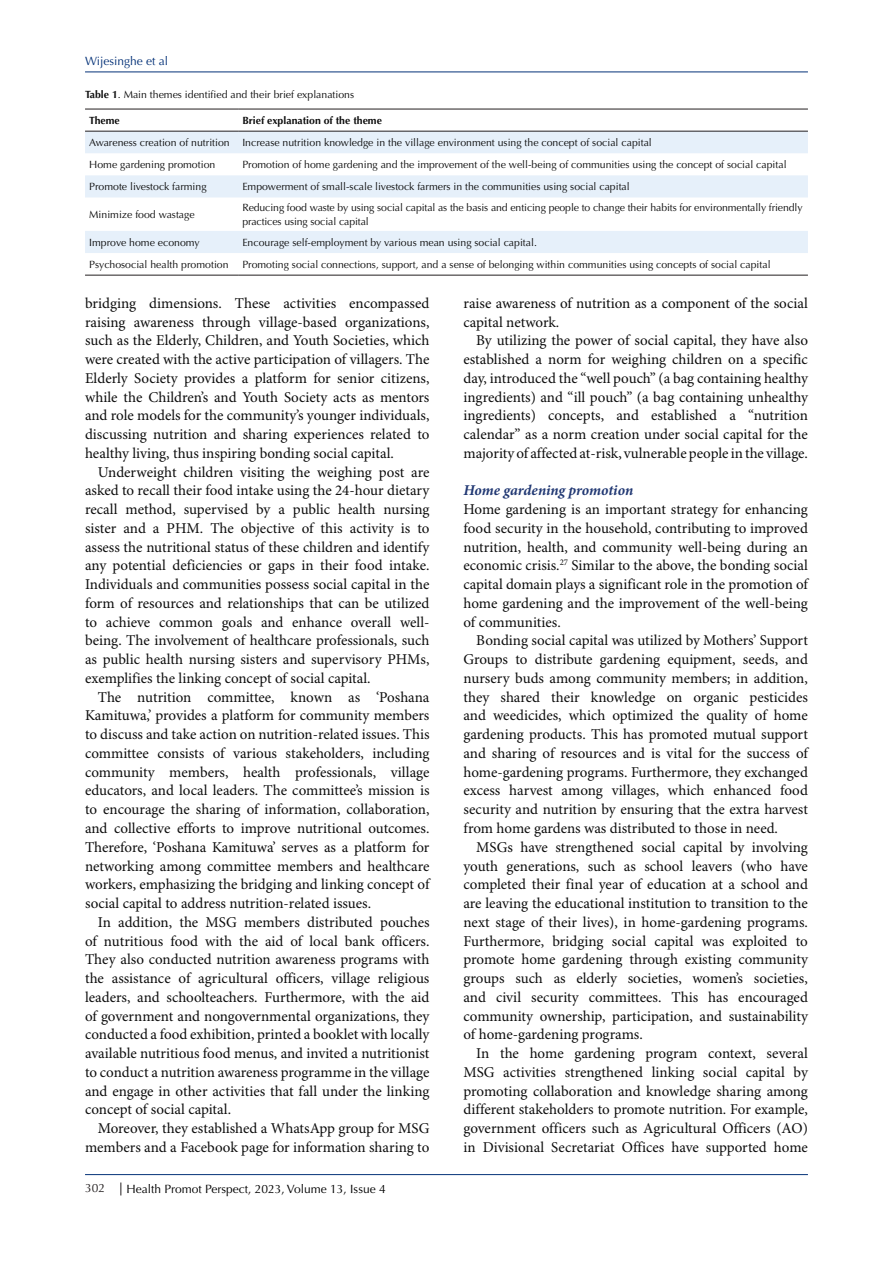
<style>
.page{position:relative;width:893px;height:1263px;background:#fff}
.page>*{position:absolute;margin:0;border:0;box-sizing:border-box;transform-origin:0 0}
.t1{font:15px/18.8px "Minion Pro";color:#0d0d0d;text-align:justify}
.t2{font:italic 700 15px "Minion Pro";letter-spacing:-.005em;color:#213873}
.t3{font:12px "Optima LT Std";color:#000}
.t4{font:12px "Optima LT Std";color:#053278}
.t5{font:12px "Optima LT Std";color:#231f20}
.t6{font:10.5px/13.5px "Optima LT Std";color:#0d0d0d}
.t7{font:700 10.5px "Optima LT Std";color:#0d0d0d}
.s1{font-weight:700}
.s2{color:#150000}
</style>
<div class="page">
<hr style="left:85px;top:72px;width:723px;height:1px;background:#053278">
<hr style="left:85px;top:1174px;width:723px;height:1px;background:#053278">
<svg style="left:120px;top:1182px;width:1px;height:13px"></svg>
<svg style="left:85px;top:132px;width:723px;height:121px;fill:#e6f0fa"></svg>
<hr style="left:85px;top:109px;width:153px;height:1px;background:#231f20">
<hr style="left:238px;top:109px;width:570px;height:1px;background:#231f20">
<hr style="left:85px;top:131px;width:153px;height:1px;background:#231f20">
<hr style="left:238px;top:131px;width:570px;height:1px;background:#231f20">
<hr style="left:85px;top:275px;width:153px;height:1px;background:#231f20">
<hr style="left:238px;top:275px;width:570px;height:1px;background:#231f20">
<p class="t4" style="left:85px;top:54px;width:85px">Wijesinghe et al</p>
<p class="t6" style="left:85px;top:88px;width:271px"><span class="s1">Table 1</span>. Main themes identified and their brief explanations</p>
<p class="t7" style="left:89px;top:114px;width:32px">Theme</p>
<p class="t7" style="left:242px;top:114px;width:141px">Brief explanation of the theme</p>
<p class="t6" style="left:89px;top:136px;width:142px">Awareness creation of nutrition</p>
<p class="t6" style="left:242px;top:136px;width:411px">Increase nutrition knowledge in the village environment using the concept of social capital</p>
<p class="t6" style="left:89px;top:158px;width:128px">Home gardening promotion</p>
<p class="t6" style="left:242px;top:158px;width:546px">Promotion of home gardening and the improvement of the well-being of communities using the concept of social capital</p>
<p class="t6" style="left:89px;top:180px;width:119px">Promote livestock farming</p>
<p class="t6" style="left:242px;top:180px;width:389px">Empowerment of small-scale livestock farmers in the communities using social capital</p>
<p class="t6" style="left:89px;top:208px;width:107px">Minimize food wastage</p>
<p class="t6" style="left:242px;top:201px;width:562px">Reducing food waste by using social capital as the basis and enticing people to change their habits for environmentally friendly practices using social capital</p>
<p class="t6" style="left:89px;top:236px;width:112px">Improve home economy</p>
<p class="t6" style="left:242px;top:236px;width:296px">Encourage self-employment by various mean using social capital.</p>
<p class="t6" style="left:89px;top:258px;width:141px">Psychosocial health promotion</p>
<p class="t6" style="left:242px;top:258px;width:530px">Promoting social connections, support, and a sense of belonging within communities using concepts of social capital</p>
<p class="t1" style="left:85px;top:294px;width:346px">bridging dimensions. These activities encompassed raising awareness through village-based organizations, such as the Elderly, Children, and Youth Societies, which were created with the active participation of villagers. The Elderly Society provides a platform for senior citizens, while the Children’s and Youth Society acts as mentors and role models for the community’s younger individuals, discussing nutrition and sharing experiences related to healthy living, thus inspiring bonding social capital.</p>
<p class="t1" style="left:85px;top:463px;width:346px;text-indent:13px">Underweight children visiting the weighing post are asked to recall their food intake using the 24-hour dietary recall method, supervised by a public health nursing sister and a PHM. The objective of this activity is to assess the nutritional status of these children and identify any potential deficiencies or gaps in their food intake.<br>Individuals and communities possess social capital in the form of resources and relationships that can be utilized to achieve common goals and enhance overall well&shy;being. The involvement of healthcare professionals, such as public health nursing sisters and supervisory PHMs, exemplifies the linking concept of social capital.</p>
<p class="t1" style="left:85px;top:688px;width:346px;text-indent:13px">The nutrition committee, known as ‘Poshana Kamituwa,’ provides a platform for community members to discuss and take action on nutrition-related issues. This committee consists of various stakeholders, including community members, health professionals, village educators, and local leaders. The committee’s mission is to encourage the sharing of information, collaboration, and collective efforts to improve nutritional outcomes.<br>Therefore, ‘Poshana Kamituwa’ serves as a platform for networking among committee members and healthcare workers, emphasizing the bridging and linking concept of social capital to address nutrition-related issues.</p>
<p class="t1" style="left:85px;top:913px;width:346px;text-indent:13px">In addition, the MSG members distributed pouches of nutritious food with the aid of local bank officers.<br>They also conducted nutrition awareness programs with the assistance of agricultural officers, village religious leaders, and schoolteachers. Furthermore, with the aid of government and nongovernmental organizations, they conducted a food exhibition, printed a booklet with locally available nutritious food menus, and invited a nutritionist to conduct a nutrition awareness programme in the village and engage in other activities that fall under the linking concept of social capital.</p>
<p class="t1" style="left:85px;top:1119px;width:346px;text-align:right">Moreover, they established a WhatsApp group for MSG members and a Facebook page for information sharing to</p>
<p class="t5" style="left:85px;top:1180px;width:22px">302</p>
<p class="t3" style="left:126px;top:1182px;width:261px">Health Promot Perspect<span class="s2">,</span> 2023, Volume 13, Issue 4</p>
<p class="t1" style="left:463px;top:294px;width:346px">raise awareness of nutrition as a component of the social capital network.</p>
<p class="t1" style="left:463px;top:332px;width:346px;text-indent:13px">By utilizing the power of social capital, they have also established a norm for weighing children on a specific day, introduced the “well pouch” (a bag containing healthy ingredients) and “ill pouch” (a bag containing unhealthy ingredients) concepts, and established a “nutrition calendar” as a norm creation under social capital for the majority of affected at-risk, vulnerable people in the village.</p>
<p class="t2" style="left:463px;top:480px;width:171px">Home gardening promotion</p>
<p class="t1" style="left:463px;top:501px;width:346px">Home gardening is an important strategy for enhancing food security in the household, contributing to improved nutrition, health, and community well-being during an economic crisis.<sup>27</sup> Similar to the above, the bonding social capital domain plays a significant role in the promotion of home gardening and the improvement of the well-being of communities.</p>
<p class="t1" style="left:463px;top:632px;width:346px;text-indent:13px">Bonding social capital was utilized by Mothers’ Support Groups to distribute gardening equipment, seeds, and nursery buds among community members; in addition, they shared their knowledge on organic pesticides and weedicides, which optimized the quality of home gardening products. This has promoted mutual support and sharing of resources and is vital for the success of home-gardening programs. Furthermore, they exchanged excess harvest among villages, which enhanced food security and nutrition by ensuring that the extra harvest from home gardens was distributed to those in need.</p>
<p class="t1" style="left:463px;top:838px;width:346px;text-indent:13px">MSGs have strengthened social capital by involving youth generations, such as school leavers (who have completed their final year of education at a school and are leaving the educational institution to transition to the next stage of their lives), in home-gardening programs.<br>Furthermore, bridging social capital was exploited to promote home gardening through existing community groups such as elderly societies, women’s societies, and civil security committees. This has encouraged community ownership, participation, and sustainability of home-gardening programs.</p>
<p class="t1" style="left:463px;top:1044px;width:346px;text-indent:13px">In the home gardening program context, several MSG activities strengthened linking social capital by promoting collaboration and knowledge sharing among different stakeholders to promote nutrition. For example, government officers such as Agricultural Officers (AO) in Divisional Secretariat Offices have supported home</p>
</div>
